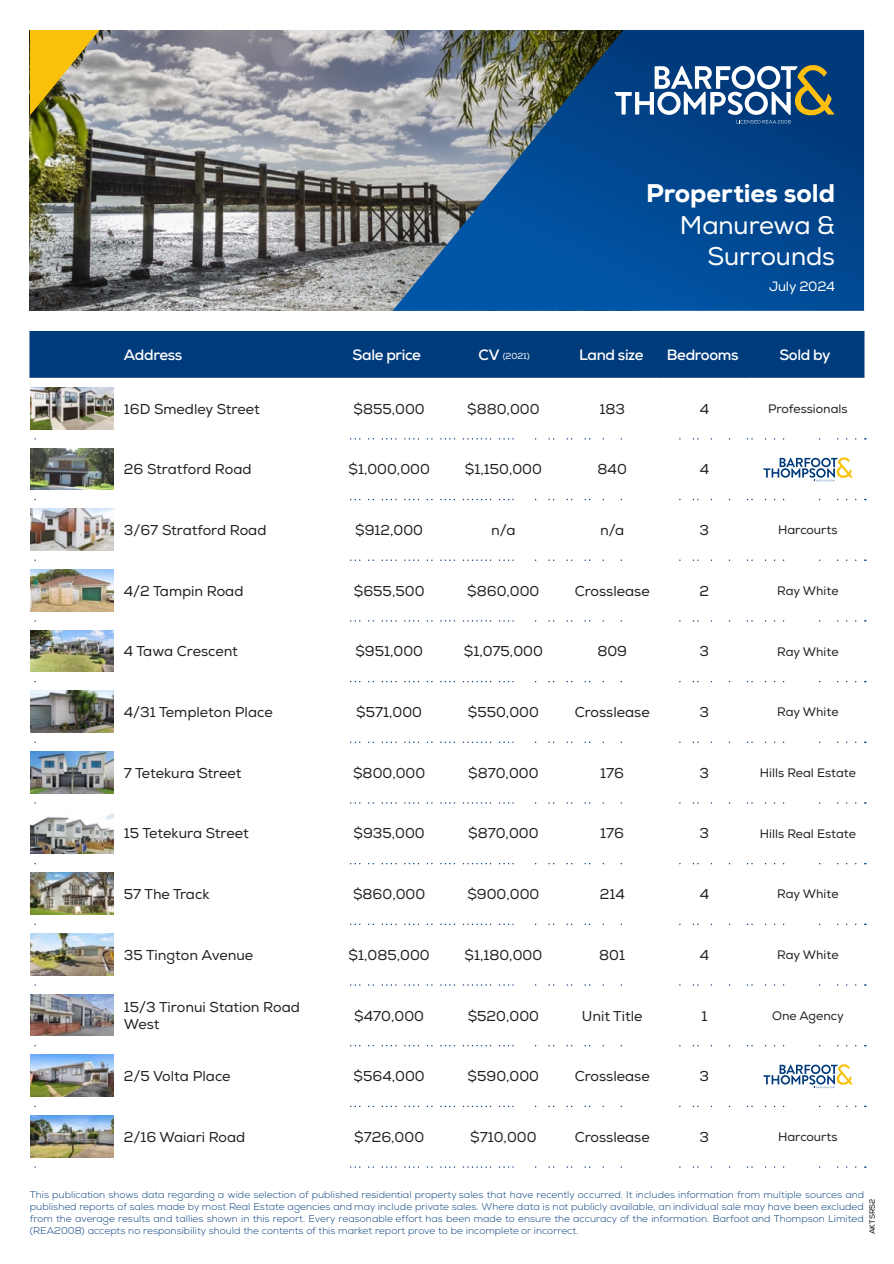
<style>
.page{position:relative;width:894px;height:1264px;background:#fff}
.page>*{position:absolute;margin:0;border:0;box-sizing:border-box;transform-origin:0 0}
.t1{font:25.5px/31.5px "Nexa";letter-spacing:-.005em;color:#fff;text-align:right}
.t2{font:800 25.5px "Nexa";color:#fff}
.t3{font:700 15px "Nexa";letter-spacing:-.025em;color:#fff}
.t4{font:14.25px/17.1px "Nexa";color:#231f20}
.t5{font:13.5px "Nexa";letter-spacing:-.015em;color:#fff}
.t6{font:12.3px "Nexa";color:#231f20}
.t7{font:300 9.75px/12px "Nexa";letter-spacing:.005em;color:#003b7b;text-align:justify}
.t8{font:8.7px "Nexa";color:#fff}
.t9{font:7.5px "Nexa";color:#000}
.s1{font-weight:700;font-size:15px}
</style>
<div class="page">
<img style="left:30px;top:30px;width:362px;height:281px">
<img style="left:30px;top:30px;width:69px;height:85px">
<svg style="left:392px;top:30px;width:471px;height:281px;background:#25598d"></svg>
<div style="left:29px;top:331px;width:835px;height:47px;background:#003b7b"></div>
<hr style="left:328px;top:331px;width:1px;height:47px;background:#003b7b">
<hr style="left:445px;top:331px;width:1px;height:47px;background:#003b7b">
<hr style="left:562px;top:331px;width:1px;height:47px;background:#003b7b">
<hr style="left:659px;top:331px;width:1px;height:47px;background:#003b7b">
<hr style="left:744px;top:331px;width:1px;height:47px;background:#003b7b">
<svg style="left:614px;top:65px;width:220px;height:59px"></svg>
<svg style="left:35px;top:438px;width:830px;height:1px"></svg>
<img style="left:31px;top:387px;width:82px;height:42px">
<svg style="left:763px;top:457px;width:89px;height:24px"></svg>
<svg style="left:35px;top:498px;width:830px;height:2px"></svg>
<img style="left:31px;top:448px;width:82px;height:41px">
<svg style="left:35px;top:559px;width:830px;height:2px"></svg>
<img style="left:31px;top:508px;width:82px;height:42px">
<svg style="left:35px;top:620px;width:830px;height:1px"></svg>
<img style="left:31px;top:569px;width:82px;height:42px">
<svg style="left:35px;top:680px;width:830px;height:2px"></svg>
<img style="left:31px;top:630px;width:82px;height:41px">
<svg style="left:35px;top:741px;width:830px;height:1px"></svg>
<img style="left:31px;top:690px;width:82px;height:42px">
<svg style="left:35px;top:802px;width:830px;height:1px"></svg>
<img style="left:31px;top:751px;width:82px;height:42px">
<svg style="left:35px;top:863px;width:830px;height:1px"></svg>
<img style="left:31px;top:813px;width:82px;height:40px">
<svg style="left:35px;top:923px;width:830px;height:1px"></svg>
<img style="left:31px;top:872px;width:82px;height:42px">
<svg style="left:35px;top:984px;width:830px;height:1px"></svg>
<img style="left:31px;top:933px;width:82px;height:42px">
<svg style="left:35px;top:1045px;width:830px;height:1px"></svg>
<img style="left:31px;top:994px;width:82px;height:41px">
<svg style="left:763px;top:1064px;width:89px;height:23px"></svg>
<svg style="left:35px;top:1105px;width:830px;height:1px"></svg>
<img style="left:31px;top:1054px;width:82px;height:42px">
<svg style="left:35px;top:1166px;width:830px;height:1px"></svg>
<img style="left:31px;top:1115px;width:82px;height:42px">
<h1 class="t2" style="left:645px;top:177px;width:190px">Properties sold</h1>
<h1 class="t1" style="left:679px;top:209px;width:157px">Manurewa &amp;<br>Surrounds</h1>
<h3 class="t5" style="left:768px;top:278px;width:67px">July 2024</h3>
<h2 class="t3" style="left:124px;top:345px;width:60px">Address</h2>
<h2 class="t3" style="left:352px;top:345px;width:70px">Sale price</h2>
<p class="t8" style="left:478px;top:351px;width:53px"><span class="s1">CV</span> (2021)</p>
<h2 class="t3" style="left:579px;top:345px;width:66px">Land size</h2>
<h2 class="t3" style="left:666px;top:345px;width:73px">Bedrooms</h2>
<h2 class="t3" style="left:779px;top:345px;width:53px">Sold by</h2>
<h3 class="t4" style="left:124px;top:400px;width:137px">16D Smedley Street</h3>
<h3 class="t4" style="left:353px;top:400px;width:73px">$855,000</h3>
<h3 class="t4" style="left:467px;top:400px;width:74px">$880,000</h3>
<h3 class="t4" style="left:599px;top:400px;width:27px">183</h3>
<h3 class="t4" style="left:699px;top:400px;width:11px">4</h3>
<p class="t6" style="left:767px;top:401px;width:81px">Professionals</p>
<h3 class="t4" style="left:124px;top:461px;width:129px">26 Stratford Road</h3>
<h3 class="t4" style="left:348px;top:461px;width:83px">$1,000,000</h3>
<h3 class="t4" style="left:464px;top:461px;width:79px">$1,150,000</h3>
<h3 class="t4" style="left:597px;top:461px;width:31px">840</h3>
<h3 class="t4" style="left:699px;top:461px;width:11px">4</h3>
<h3 class="t4" style="left:124px;top:521px;width:144px">3/67 Stratford Road</h3>
<h3 class="t4" style="left:355px;top:521px;width:69px">$912,000</h3>
<h3 class="t4" style="left:491px;top:521px;width:26px">n/a</h3>
<h3 class="t4" style="left:600px;top:521px;width:26px">n/a</h3>
<h3 class="t4" style="left:699px;top:521px;width:11px">3</h3>
<p class="t6" style="left:778px;top:522px;width:61px">Harcourts</p>
<h3 class="t4" style="left:124px;top:582px;width:121px">4/2 Tampin Road</h3>
<h3 class="t4" style="left:354px;top:582px;width:72px">$655,500</h3>
<h3 class="t4" style="left:467px;top:582px;width:74px">$860,000</h3>
<h3 class="t4" style="left:574px;top:582px;width:77px">Crosslease</h3>
<h3 class="t4" style="left:699px;top:582px;width:11px">2</h3>
<p class="t6" style="left:777px;top:583px;width:63px">Ray White</p>
<h3 class="t4" style="left:124px;top:643px;width:115px">4 Tawa Crescent</h3>
<h3 class="t4" style="left:355px;top:643px;width:69px">$951,000</h3>
<h3 class="t4" style="left:463px;top:643px;width:81px">$1,075,000</h3>
<h3 class="t4" style="left:597px;top:643px;width:31px">809</h3>
<h3 class="t4" style="left:699px;top:643px;width:11px">3</h3>
<p class="t6" style="left:777px;top:644px;width:63px">Ray White</p>
<h3 class="t4" style="left:124px;top:703px;width:150px">4/31 Templeton Place</h3>
<h3 class="t4" style="left:356px;top:703px;width:67px">$571,000</h3>
<h3 class="t4" style="left:467px;top:703px;width:72px">$550,000</h3>
<h3 class="t4" style="left:574px;top:703px;width:77px">Crosslease</h3>
<h3 class="t4" style="left:699px;top:703px;width:11px">3</h3>
<p class="t6" style="left:777px;top:704px;width:63px">Ray White</p>
<h3 class="t4" style="left:124px;top:764px;width:119px">7 Tetekura Street</h3>
<h3 class="t4" style="left:353px;top:764px;width:74px">$800,000</h3>
<h3 class="t4" style="left:468px;top:764px;width:72px">$870,000</h3>
<h3 class="t4" style="left:600px;top:764px;width:25px">176</h3>
<h3 class="t4" style="left:699px;top:764px;width:11px">3</h3>
<p class="t6" style="left:759px;top:765px;width:98px">Hills Real Estate</p>
<h3 class="t4" style="left:124px;top:825px;width:126px">15 Tetekura Street</h3>
<h3 class="t4" style="left:353px;top:825px;width:73px">$935,000</h3>
<h3 class="t4" style="left:468px;top:825px;width:72px">$870,000</h3>
<h3 class="t4" style="left:600px;top:825px;width:25px">176</h3>
<h3 class="t4" style="left:699px;top:825px;width:11px">3</h3>
<p class="t6" style="left:759px;top:826px;width:98px">Hills Real Estate</p>
<h3 class="t4" style="left:124px;top:885px;width:87px">57 The Track</h3>
<h3 class="t4" style="left:353px;top:885px;width:74px">$860,000</h3>
<h3 class="t4" style="left:467px;top:885px;width:73px">$900,000</h3>
<h3 class="t4" style="left:599px;top:885px;width:27px">214</h3>
<h3 class="t4" style="left:699px;top:885px;width:11px">4</h3>
<p class="t6" style="left:777px;top:886px;width:63px">Ray White</p>
<h3 class="t4" style="left:124px;top:946px;width:131px">35 Tington Avenue</h3>
<h3 class="t4" style="left:348px;top:946px;width:83px">$1,085,000</h3>
<h3 class="t4" style="left:464px;top:946px;width:79px">$1,180,000</h3>
<h3 class="t4" style="left:599px;top:946px;width:27px">801</h3>
<h3 class="t4" style="left:699px;top:946px;width:11px">4</h3>
<p class="t6" style="left:777px;top:947px;width:63px">Ray White</p>
<h3 class="t4" style="left:124px;top:998px;width:177px">15/3 Tironui Station Road<br>West</h3>
<h3 class="t4" style="left:354px;top:1007px;width:71px">$470,000</h3>
<h3 class="t4" style="left:467px;top:1007px;width:73px">$520,000</h3>
<h3 class="t4" style="left:581px;top:1007px;width:62px">Unit Title</h3>
<h3 class="t4" style="left:701px;top:1007px;width:8px">1</h3>
<p class="t6" style="left:772px;top:1007px;width:73px">One Agency</p>
<h3 class="t4" style="left:124px;top:1067px;width:108px">2/5 Volta Place</h3>
<h3 class="t4" style="left:353px;top:1067px;width:73px">$564,000</h3>
<h3 class="t4" style="left:467px;top:1067px;width:73px">$590,000</h3>
<h3 class="t4" style="left:574px;top:1067px;width:77px">Crosslease</h3>
<h3 class="t4" style="left:699px;top:1067px;width:11px">3</h3>
<h3 class="t4" style="left:124px;top:1128px;width:123px">2/16 Waiari Road</h3>
<h3 class="t4" style="left:354px;top:1128px;width:71px">$726,000</h3>
<h3 class="t4" style="left:470px;top:1128px;width:68px">$710,000</h3>
<h3 class="t4" style="left:574px;top:1128px;width:77px">Crosslease</h3>
<h3 class="t4" style="left:699px;top:1128px;width:11px">3</h3>
<p class="t6" style="left:778px;top:1129px;width:61px">Harcourts</p>
<p class="t7" style="left:30px;top:1188px;width:835px">This publication shows data regarding a wide selection of published residential property sales that have recently occurred. It includes information from multiple sources and published reports of sales made by most Real Estate agencies and may include private sales. Where data is not publicly available, an individual sale may have been excluded from the average results and tallies shown in this report. Every reasonable effort has been made to ensure the accuracy of the information. Barfoot and Thompson Limited (REA2008) accepts no responsibility should the contents of this market report prove to be incomplete or incorrect.</p>
<p class="t9" style="left:867px;top:1233px;width:37px;rotate:-90deg">AKTSR52</p>
</div>
